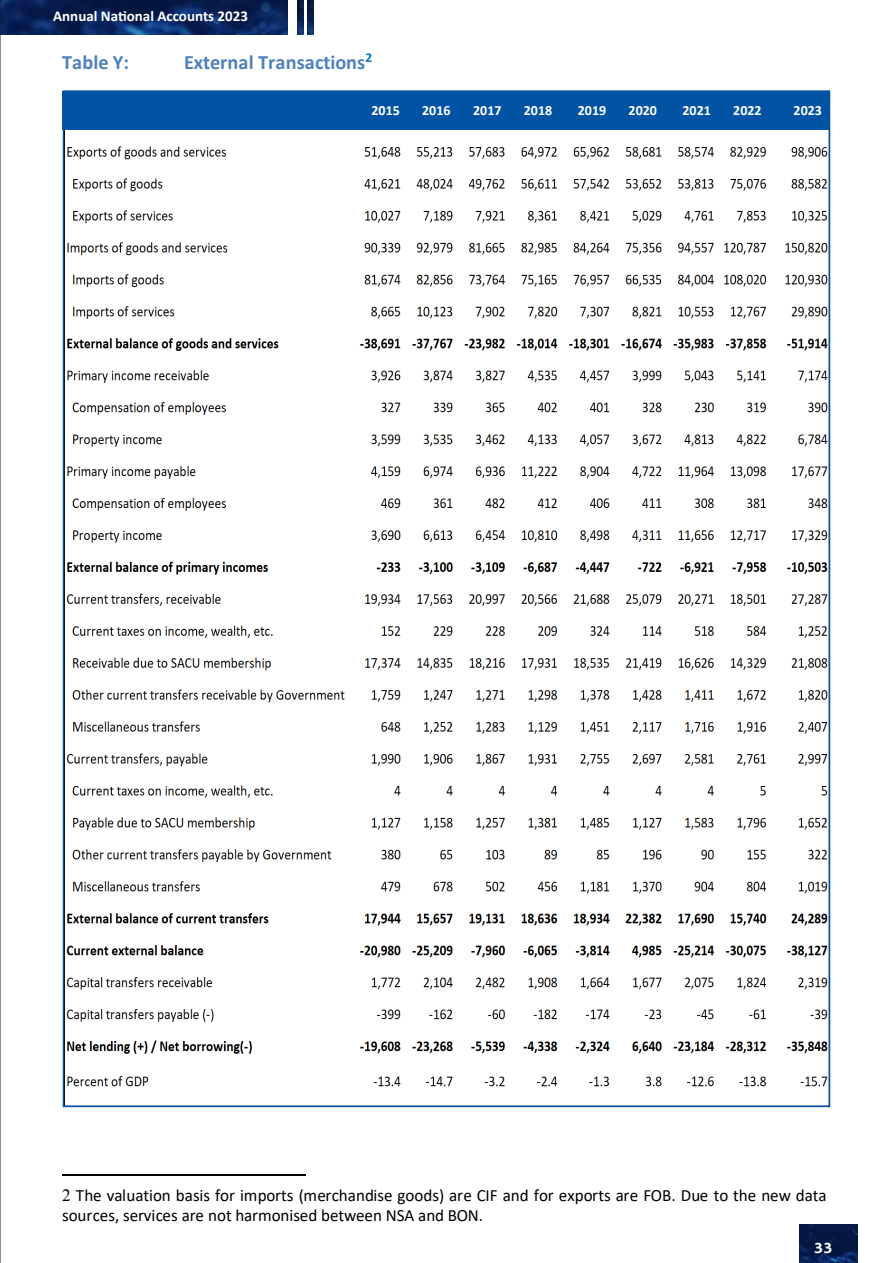
<style>
.page{position:relative;width:893px;height:1263px;background:#fff}
.page>*{position:absolute;margin:0;border:0;box-sizing:border-box;transform-origin:0 0}
.t1{font:700 20.4px "Calibri";letter-spacing:.005em;color:#4f81bd}
.t2{font:17.1px/20.9px "Calibri";color:#000}
.t3{font:700 15px "Calibri";color:#fff}
.t4{font:700 15px "Colosseum";color:#fff}
.t5{font:700 14.1px "Calibri";color:#fff}
.s1{font-family:"Times New Roman"}
</style>
<div class="page">
<img style="left:799px;top:1225px;width:58px;height:38px">
<img style="left:1px;top:0;width:287px;height:35px">
<hr style="left:0;top:0;width:1px;height:1263px;background:#231f20">
<img style="left:298px;top:0;width:6px;height:35px">
<img style="left:308px;top:0;width:6px;height:35px">
<hr style="left:62px;top:1174px;width:244px;height:1px;background:#000">
<img style="left:66px;top:146px;width:761px;height:941px">
<div style="left:63px;top:91px;width:767px;height:39px;background:#0353a5"></div>
<p class="t3" style="left:53px;top:6px;width:196px">Annual National Accounts 2023</p>
<p class="t1" style="left:62px;top:48px;width:68px">Table Y:</p>
<p class="t1" style="left:184px;top:48px;width:190px">External Transactions<sup>2</sup></p>
<p class="t5" style="left:371px;top:100px;width:30px">2015</p>
<p class="t5" style="left:422px;top:100px;width:30px">2016</p>
<p class="t5" style="left:473px;top:100px;width:30px">2017</p>
<p class="t5" style="left:524px;top:100px;width:30px">2018</p>
<p class="t5" style="left:578px;top:100px;width:30px">2019</p>
<p class="t5" style="left:628px;top:100px;width:30px">2020</p>
<p class="t5" style="left:682px;top:100px;width:30px">2021</p>
<p class="t5" style="left:733px;top:100px;width:30px">2022</p>
<p class="t5" style="left:793px;top:100px;width:30px">2023</p>
<p class="t2" style="left:62px;top:1184px;width:766px"><span class="s1">2</span> The valuation basis for imports (merchandise goods) are CIF and for exports are FOB. Due to the new data sources, services are not harmonised between NSA and BON.</p>
<p class="t4" style="left:814px;top:1239px;width:20px">33</p>
</div>
